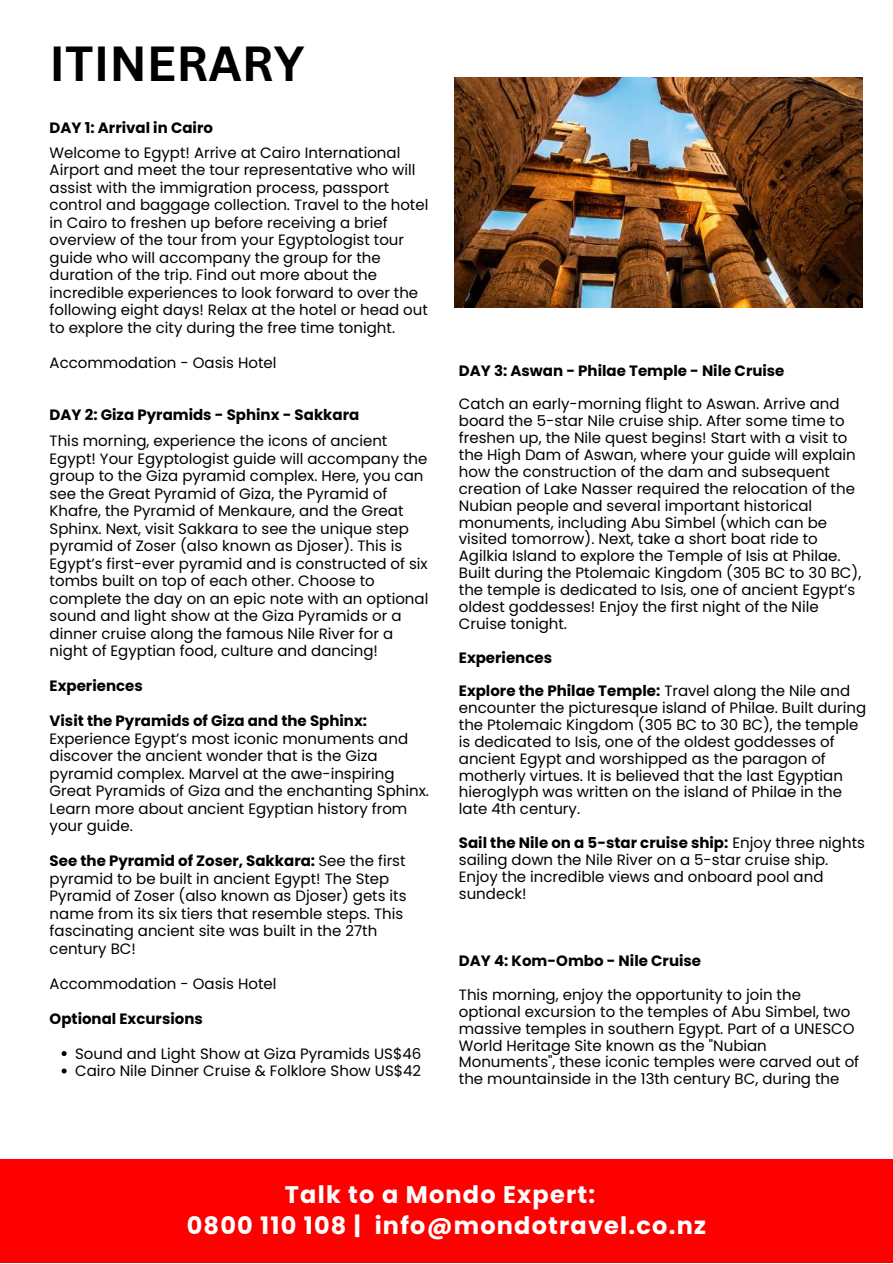
<style>
.page{position:relative;width:893px;height:1264px;background:#fff}
.page>*{position:absolute;margin:0;border:0;box-sizing:border-box;transform-origin:0 0}
.t1{font:700 48px "Canva Sans";color:#000}
.t2{font:700 24px/30.3px "Poppins";letter-spacing:.05em;color:#fff;text-align:center}
.t3{font:15px/17.5px "Poppins";color:#000}
.t4{font:700 15px "Poppins";color:#000}
.s1{font-weight:700}
</style>
<div class="page">
<svg style="left:62px;top:1051px;width:5px;height:5px"></svg>
<svg style="left:62px;top:1068px;width:5px;height:5px"></svg>
<div style="left:0;top:1159px;width:892px;height:103px;background:#f00"></div>
<img style="left:454px;top:78px;width:408px;height:229px">
<h1 class="t1" style="left:50px;top:30px;width:256px">ITINERARY</h1>
<p class="t4" style="left:50px;top:118px;width:165px">DAY 1: Arrival in Cairo</p>
<p class="t3" style="left:50px;top:144px;width:380px">Welcome to Egypt! Arrive at Cairo International Airport and meet the tour representative who will assist with the immigration process, passport control and baggage collection. Travel to the hotel in Cairo to freshen up before receiving a brief overview of the tour from your Egyptologist tour guide who will accompany the group for the duration of the trip. Find out more about the incredible experiences to look forward to over the following eight days! Relax at the hotel or head out to explore the city during the free time tonight.</p>
<p class="t3" style="left:50px;top:354px;width:228px">Accommodation - Oasis Hotel</p>
<p class="t4" style="left:50px;top:404px;width:311px">DAY 2: Giza Pyramids - Sphinx - Sakkara</p>
<p class="t3" style="left:50px;top:432px;width:380px">This morning, experience the icons of ancient Egypt! Your Egyptologist guide will accompany the group to the Giza pyramid complex. Here, you can see the Great Pyramid of Giza, the Pyramid of Khafre, the Pyramid of Menkaure, and the Great Sphinx. Next, visit Sakkara to see the unique step pyramid of Zoser (also known as Djoser). This is Egypt’s first-ever pyramid and is constructed of six tombs built on top of each other. Choose to complete the day on an epic note with an optional sound and light show at the Giza Pyramids or a dinner cruise along the famous Nile River for a night of Egyptian food, culture and dancing!</p>
<p class="t4" style="left:50px;top:675px;width:95px">Experiences</p>
<p class="t4" style="left:50px;top:710px;width:319px">Visit the Pyramids of Giza and the Sphinx:</p>
<p class="t3" style="left:50px;top:729px;width:381px">Experience Egypt’s most iconic monuments and discover the ancient wonder that is the Giza pyramid complex. Marvel at the awe-inspiring Great Pyramids of Giza and the enchanting Sphinx.<br>Learn more about ancient Egyptian history from your guide.</p>
<p class="t3" style="left:50px;top:852px;width:358px"><span class="s1">See the Pyramid of Zoser, Sakkara:</span> See the first pyramid to be built in ancient Egypt! The Step Pyramid of Zoser (also known as Djoser) gets its name from its six tiers that resemble steps. This fascinating ancient site was built in the 27th century BC!</p>
<p class="t3" style="left:50px;top:974px;width:228px">Accommodation - Oasis Hotel</p>
<p class="t4" style="left:50px;top:1007px;width:155px">Optional Excursions</p>
<p class="t3" style="left:75px;top:1044px;width:347px">Sound and Light Show at Giza Pyramids US$46<br>Cairo Nile Dinner Cruise &amp; Folklore Show US$42</p>
<p class="t4" style="left:459px;top:360px;width:327px">DAY 3: Aswan - Philae Temple - Nile Cruise</p>
<p class="t3" style="left:459px;top:396px;width:404px;line-height:16.8px">Catch an early-morning flight to Aswan. Arrive and board the 5-star Nile cruise ship. After some time to freshen up, the Nile quest begins! Start with a visit to the High Dam of Aswan, where your guide will explain how the construction of the dam and subsequent creation of Lake Nasser required the relocation of the Nubian people and several important historical monuments, including Abu Simbel (which can be visited tomorrow). Next, take a short boat ride to Agilkia Island to explore the Temple of Isis at Philae.<br>Built during the Ptolemaic Kingdom (305 BC to 30 BC), the temple is dedicated to Isis, one of ancient Egypt’s oldest goddesses! Enjoy the first night of the Nile Cruise tonight.</p>
<p class="t4" style="left:459px;top:646px;width:95px">Experiences</p>
<p class="t3" style="left:459px;top:682px;width:409px;line-height:16.8px"><span class="s1">Explore the Philae Temple:</span> Travel along the Nile and encounter the picturesque island of Philae. Built during the Ptolemaic Kingdom (305 BC to 30 BC), the temple is dedicated to Isis, one of the oldest goddesses of ancient Egypt and worshipped as the paragon of motherly virtues. It is believed that the last Egyptian hieroglyph was written on the island of Philae in the late 4th century.</p>
<p class="t3" style="left:459px;top:834px;width:407px;line-height:16.8px"><span class="s1">Sail the Nile on a 5-star cruise ship:</span> Enjoy three nights sailing down the Nile River on a 5-star cruise ship.<br>Enjoy the incredible views and onboard pool and sundeck!</p>
<p class="t4" style="left:459px;top:950px;width:244px">DAY 4: Kom-Ombo - Nile Cruise</p>
<p class="t3" style="left:459px;top:986px;width:402px;line-height:16.8px">This morning, enjoy the opportunity to join the optional excursion to the temples of Abu Simbel, two massive temples in southern Egypt. Part of a UNESCO World Heritage Site known as the "Nubian Monuments", these iconic temples were carved out of the mountainside in the 13th century BC, during the</p>
<h2 class="t2" style="left:187px;top:1179px;width:520px">Talk to a Mondo Expert:<br>0800 110 108 | info@mondotravel.co.nz</h2>
</div>
